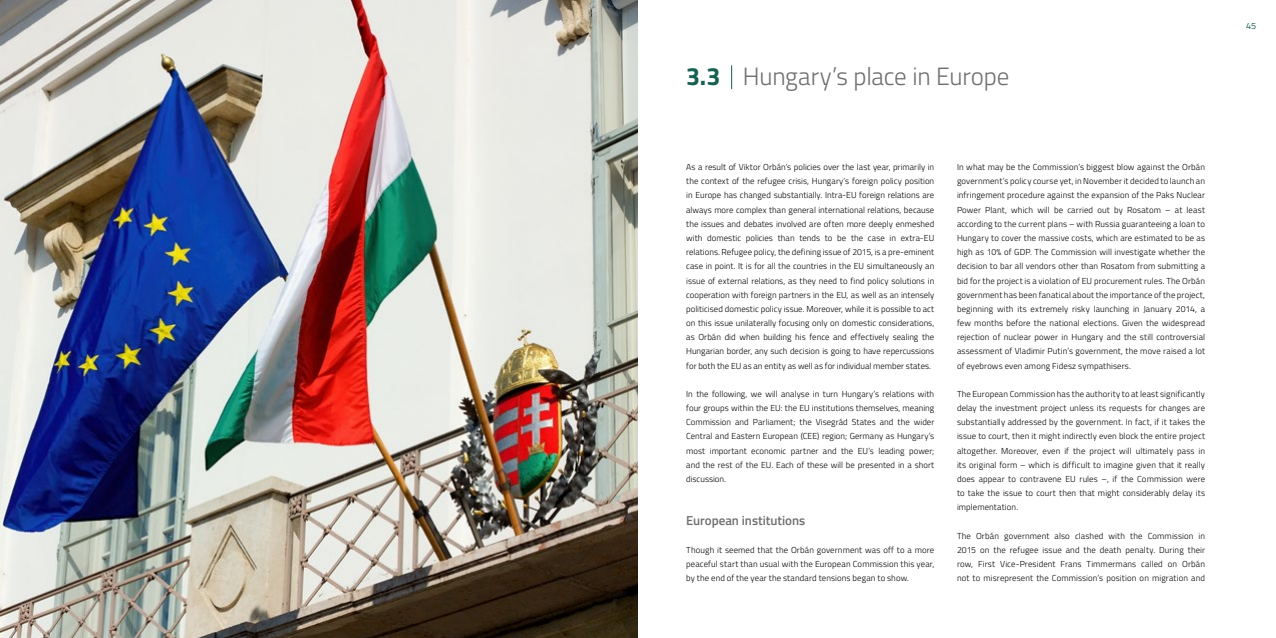
<style>
.page{position:relative;width:1276px;height:638px;background:#fff}
.page>*{position:absolute;margin:0;border:0;box-sizing:border-box;transform-origin:0 0}
.t1{font:300 25px "Titillium Web";letter-spacing:-.01em;color:#706f6f}
.t2{font:600 13px "Titillium Web";letter-spacing:-.005em;color:#706f6f}
.t3{font:9px "Titillium Web";color:#176152}
.t4{font:300 8.7px/14.2px "Titillium Web";letter-spacing:.01em;color:#000;text-align:justify}
.s1{font-weight:700;color:#176152}
</style>
<div class="page">
<img style="left:0;top:0;width:638px;height:638px">
<svg style="left:731px;top:65px;width:1px;height:24px"></svg>
<h1 class="t1" style="left:686px;top:58px;width:325px"><span class="s1">3.3</span> Hungary’s place in Europe</h1>
<p class="t4" style="left:686px;top:160px;width:250px">As a result of Viktor Orbán’s policies over the last year, primarily in the context of the refugee crisis, Hungary’s foreign policy position in Europe has changed substantially. Intra-EU foreign relations are always more complex than general international relations, because the issues and debates involved are often more deeply enmeshed with domestic policies than tends to be the case in extra-EU relations. Refugee policy, the defining issue of 2015, is a pre-eminent case in point. It is for all the countries in the EU simultaneously an issue of external relations, as they need to find policy solutions in cooperation with foreign partners in the EU, as well as an intensely politicised domestic policy issue. Moreover, while it is possible to act on this issue unilaterally focusing only on domestic considerations, as Orbán did when building his fence and effectively sealing the Hungarian border, any such decision is going to have repercussions for both the EU as an entity as well as for individual member states.</p>
<p class="t4" style="left:686px;top:386px;width:250px">In the following, we will analyse in turn Hungary’s relations with four groups within the EU: the EU institutions themselves, meaning Commission and Parliament; the Visegrád States and the wider Central and Eastern European (CEE) region; Germany as Hungary’s most important economic partner and the EU’s leading power; and the rest of the EU. Each of these will be presented in a short discussion.</p>
<h2 class="t2" style="left:686px;top:510px;width:121px">European institutions</h2>
<p class="t4" style="left:686px;top:542px;width:250px">Though it seemed that the Orbán government was off to a more peaceful start than usual with the European Commission this year, by the end of the year the standard tensions began to show.</p>
<p class="t4" style="left:957px;top:160px;width:250px">In what may be the Commission’s biggest blow against the Orbán government’s policy course yet, in November it decided to launch an infringement procedure against the expansion of the Paks Nuclear Power Plant, which will be carried out by Rosatom – at least according to the current plans – with Russia guaranteeing a loan to Hungary to cover the massive costs, which are estimated to be as high as 10% of GDP. The Commission will investigate whether the decision to bar all vendors other than Rosatom from submitting a bid for the project is a violation of EU procurement rules. The Orbán government has been fanatical about the importance of the project, beginning with its extremely risky launching in January 2014, a few months before the national elections. Given the widespread rejection of nuclear power in Hungary and the still controversial assessment of Vladimir Putin’s government, the move raised a lot of eyebrows even among Fidesz sympathisers.</p>
<p class="t4" style="left:957px;top:386px;width:250px">The European Commission has the authority to at least significantly delay the investment project unless its requests for changes are substantially addressed by the government. In fact, if it takes the issue to court, then it might indirectly even block the entire project altogether. Moreover, even if the project will ultimately pass in its original form – which is difficult to imagine given that it really does appear to contravene EU rules –, if the Commission were to take the issue to court then that might considerably delay its implementation.</p>
<p class="t4" style="left:957px;top:528px;width:250px">The Orbán government also clashed with the Commission in 2015 on the refugee issue and the death penalty. During their row, First Vice-President Frans Timmermans called on Orbán not to misrepresent the Commission’s position on migration and</p>
<p class="t3" style="left:1246px;top:19px;width:12px">45</p>
</div>
